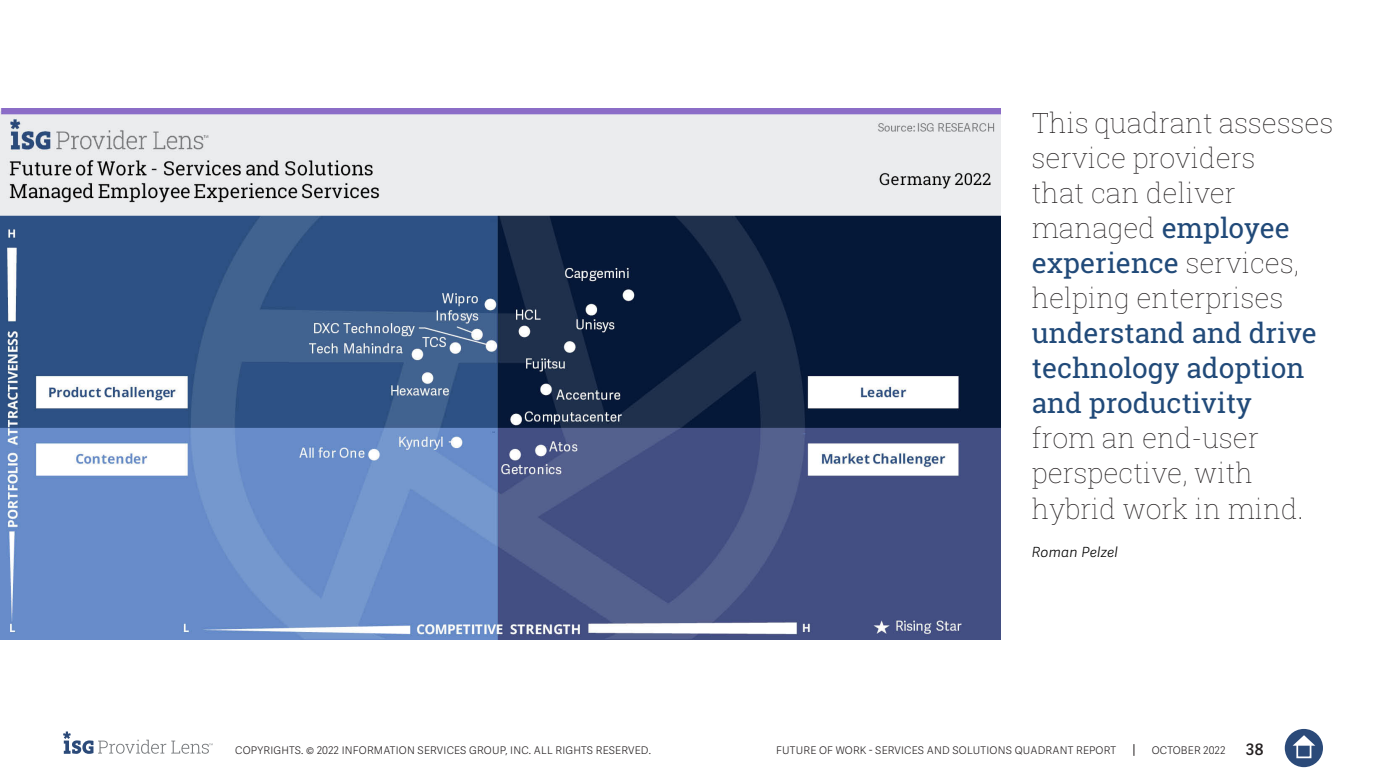
<style>
.page{position:relative;width:1386px;height:780px;background:#fff}
.page>*{position:absolute;margin:0;border:0;box-sizing:border-box;transform-origin:0 0}
.t1{font:100 28px/35px "Roboto Slab";color:#231f20}
.t2{font:600 15.75px "Adelle Sans";color:#231f20}
.t3{font:italic 300 14px "Adelle Sans";letter-spacing:.02em;color:#000}
.t4{font:300 10.5px "Adelle Sans";letter-spacing:.02em;color:#231f20}
.s1{font-weight:400;color:#214a79}
</style>
<div class="page">
<svg style="left:1133px;top:744px;width:1px;height:12px"></svg>
<div style="left:1285px;top:729px;width:38px;height:38px;background:#2b4a79;border-radius:50%"></div>
<svg style="left:1293px;top:735px;width:22px;height:10px"></svg>
<div style="left:1296px;top:743px;width:15px;height:15px;border:2px solid #fff"></div>
<svg style="left:63px;top:731px;width:150px;height:23px"></svg>
<img style="left:0;top:109px;width:1001px;height:530px">
<p class="t1" style="left:1032px;top:105px;width:303px">This quadrant assesses service providers<br>that can deliver managed <span class="s1">employee experience</span> services, helping enterprises <span class="s1">understand and drive technology adoption and productivity<br></span>from an end-user perspective, with hybrid work in mind.</p>
<p class="t3" style="left:1032px;top:544px;width:88px">Roman Pelzel</p>
<p class="t4" style="left:235px;top:744px;width:417px">COPYRIGHTS. © 2022 INFORMATION SERVICES GROUP, INC. ALL RIGHTS RESERVED.</p>
<p class="t4" style="left:776px;top:744px;width:341px">FUTURE OF WORK - SERVICES AND SOLUTIONS QUADRANT REPORT</p>
<p class="t4" style="left:1152px;top:744px;width:75px">OCTOBER 2022</p>
<p class="t2" style="left:1246px;top:740px;width:19px">38</p>
</div>
